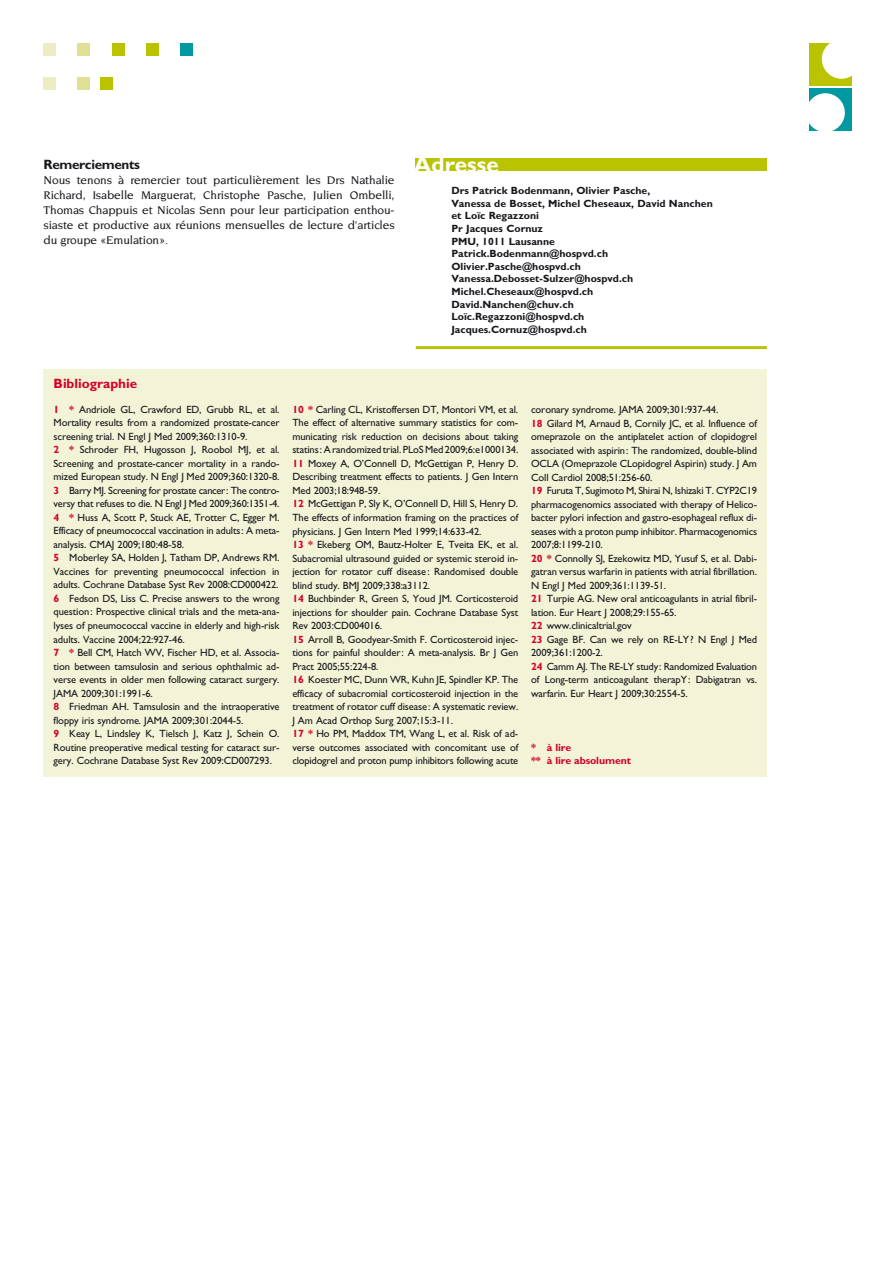
<style>
.page{position:relative;width:895px;height:1264px;background:#fff}
.page>*{position:absolute;margin:0;border:0;box-sizing:border-box;transform-origin:0 0}
.t1{font:700 22.5px "Gill Sans";color:#fff}
.t2{font:700 13.5px "Gill Sans";color:#d40028}
.t3{font:700 13.5px "Gill Sans";letter-spacing:-.025em;color:#1a171c}
.t4{font:500 12px/15px "Novarese";letter-spacing:-.01em;color:#1a171c;text-align:justify}
.t5{font:10.5px/13.5px "Gill Sans";letter-spacing:-.01em;color:#1a171c}
.t6{font:700 10.5px/12.6px "Gill Sans";color:#1a171c}
.t7{font:700 10.5px/13.5px "Gill Sans";letter-spacing:-.01em;color:#d40028}
.s1{font-weight:700;color:#d40028}
</style>
<div class="page">
<svg style="left:839px;top:88px;width:12px;height:1px"></svg>
<div style="left:180px;top:44px;width:12px;height:12px;background:#0098a1"></div>
<div style="left:146px;top:44px;width:12px;height:12px;background:#bac300"></div>
<div style="left:112px;top:44px;width:12px;height:12px;background:#bac300"></div>
<div style="left:78px;top:44px;width:12px;height:12px;background:#dee096"></div>
<div style="left:44px;top:44px;width:12px;height:12px;background:#ecedc3"></div>
<div style="left:100px;top:78px;width:12px;height:12px;background:#bac300"></div>
<div style="left:78px;top:78px;width:12px;height:12px;background:#dee096"></div>
<div style="left:44px;top:78px;width:12px;height:12px;background:#ecedc3"></div>
<div style="left:808px;top:44px;width:43px;height:42px;background:#bac300"></div>
<div style="left:821px;top:39px;width:39px;height:40px;background:#fff;border-radius:50%"></div>
<div style="left:808px;top:89px;width:43px;height:42px;background:#0098a1"></div>
<div style="left:805px;top:93px;width:39px;height:39px;background:#fff;border-radius:50%"></div>
<div style="left:44px;top:369px;width:722px;height:407px;background:#f2f3d7"></div>
<div style="left:416px;top:158px;width:350px;height:13px;background:#bac300"></div>
<hr style="left:415px;top:346px;width:351px;height:3px;background:#bac300">
<p class="t3" style="left:44px;top:156px;width:98px">Remerciements</p>
<h1 class="t1" style="left:414px;top:151px;width:86px">Adresse</h1>
<p class="t4" style="left:44px;top:172px;width:352px">Nous tenons à remercier tout particulièrement les Drs Nathalie Richard, Isabelle Marguerat, Christophe Pasche, Julien Ombelli, Thomas Chappuis et Nicolas Senn pour leur participation enthou&shy;siaste et productive aux réunions mensuelles de lecture d’articles du groupe «Emulation».</p>
<p class="t6" style="left:451px;top:184px;width:263px">Drs Patrick Bodenmann, Olivier Pasche,<br>Vanessa de Bosset, Michel Cheseaux, David Nanchen et Loïc Regazzoni<br>Pr Jacques Cornuz<br>PMU, 1011 Lausanne<br>Patrick.Bodenmann@hospvd.ch<br>Olivier.Pasche@hospvd.ch<br>Vanessa.Debosset-Sulzer@hospvd.ch<br>Michel.Cheseaux@hospvd.ch<br>David.Nanchen@chuv.ch<br>Loïc.Regazzoni@hospvd.ch<br>Jacques.Cornuz@hospvd.ch</p>
<p class="t2" style="left:54px;top:375px;width:85px">Bibliographie</p>
<p class="t5" style="left:54px;top:402px;width:227px"><span class="s1">1 *</span> Andriole GL, Crawford ED, Grubb RL, et al.<br>Mortality results from a randomized prostate-cancer screening trial. N Engl J Med 2009;360:1310-9.<br><span class="s1">2 *</span> Schroder FH, Hugosson J, Roobol MJ, et al.<br>Screening and prostate-cancer mortality in a rando&shy;mized European study. N Engl J Med 2009;360:1320-8.<br><span class="s1">3</span> Barry MJ. Screening for prostate cancer: The contro&shy;versy that refuses to die. N Engl J Med 2009;360:1351-4.<br><span class="s1">4 *</span> Huss A, Scott P, Stuck AE, Trotter C, Egger M.<br>Efficacy of pneumococcal vaccination in adults: A meta&shy;analysis. CMAJ 2009;180:48-58.<br><span class="s1">5</span> Moberley SA, Holden J, Tatham DP, Andrews RM.<br>Vaccines for preventing pneumococcal infection in adults. Cochrane Database Syst Rev 2008:CD000422.<br><span class="s1">6</span> Fedson DS, Liss C. Precise answers to the wrong question: Prospective clinical trials and the meta-ana&shy;lyses of pneumococcal vaccine in elderly and high-risk adults. Vaccine 2004;22:927-46.<br><span class="s1">7 *</span> Bell CM, Hatch WV, Fischer HD, et al. Associa&shy;tion between tamsulosin and serious ophthalmic ad&shy;verse events in older men following cataract surgery.<br>JAMA 2009;301:1991-6.<br><span class="s1">8</span> Friedman AH. Tamsulosin and the intraoperative floppy iris syndrome. JAMA 2009;301:2044-5.<br><span class="s1">9</span> Keay L, Lindsley K, Tielsch J, Katz J, Schein O.<br>Routine preoperative medical testing for cataract sur&shy;gery. Cochrane Database Syst Rev 2009:CD007293.</p>
<p class="t5" style="left:292px;top:403px;width:227px"><span class="s1">10 *</span> Carling CL, Kristoffersen DT, Montori VM, et al.<br>The effect of alternative summary statistics for com&shy;municating risk reduction on decisions about taking statins: A randomized trial. PLoS Med 2009;6:e1000134.<br><span class="s1">11</span> Moxey A, O’Connell D, McGettigan P, Henry D.<br>Describing treatment effects to patients. J Gen Intern Med 2003;18:948-59.<br><span class="s1">12</span> McGettigan P, Sly K, O’Connell D, Hill S, Henry D.<br>The effects of information framing on the practices of physicians. J Gen Intern Med 1999;14:633-42.<br><span class="s1">13 *</span> Ekeberg OM, Bautz-Holter E, Tveita EK, et al.<br>Subacromial ultrasound guided or systemic steroid in&shy;jection for rotator cuff disease: Randomised double blind study. BMJ 2009;338:a3112.<br><span class="s1">14</span> Buchbinder R, Green S, Youd JM. Corticosteroid injections for shoulder pain. Cochrane Database Syst Rev 2003:CD004016.<br><span class="s1">15</span> Arroll B, Goodyear-Smith F. Corticosteroid injec&shy;tions for painful shoulder: A meta-analysis. Br J Gen Pract 2005;55:224-8.<br><span class="s1">16</span> Koester MC, Dunn WR, Kuhn JE, Spindler KP. The efficacy of subacromial corticosteroid injection in the treatment of rotator cuff disease: A systematic review.<br>J Am Acad Orthop Surg 2007;15:3-11.<br><span class="s1">17 *</span> Ho PM, Maddox TM, Wang L, et al. Risk of ad&shy;verse outcomes associated with concomitant use of clopidogrel and proton pump inhibitors following acute</p>
<p class="t5" style="left:531px;top:403px;width:227px">coronary syndrome. JAMA 2009;301:937-44.<br><span class="s1">18</span> Gilard M, Arnaud B, Cornily JC, et al. Influence of omeprazole on the antiplatelet action of clopidogrel associated with aspirin: The randomized, double-blind OCLA (Omeprazole CLopidogrel Aspirin) study. J Am Coll Cardiol 2008;51:256-60.<br><span class="s1">19</span> Furuta T, Sugimoto M, Shirai N, Ishizaki T. CYP2C19 pharmacogenomics associated with therapy of Helico&shy;bacter pylori infection and gastro-esophageal reflux di&shy;seases with a proton pump inhibitor. Pharmacogenomics 2007;8:1199-210.<br><span class="s1">20 *</span> Connolly SJ, Ezekowitz MD, Yusuf S, et al. Dabi&shy;gatran versus warfarin in patients with atrial fibrillation.<br>N Engl J Med 2009;361:1139-51.<br><span class="s1">21</span> Turpie AG. New oral anticoagulants in atrial fibril&shy;lation. Eur Heart J 2008;29:155-65.<br><span class="s1">22</span> www.clinicaltrial.gov<br><span class="s1">23</span> Gage BF. Can we rely on RE-LY? N Engl J Med 2009;361:1200-2.<br><span class="s1">24</span> Camm AJ. The RE-LY study: Randomized Evaluation of Long-term anticoagulant therapY: Dabigatran vs. warfarin. Eur Heart J 2009;30:2554-5.</p>
<p class="t7" style="left:531px;top:740px;width:101px">* à lire<br>** à lire absolument</p>
</div>
